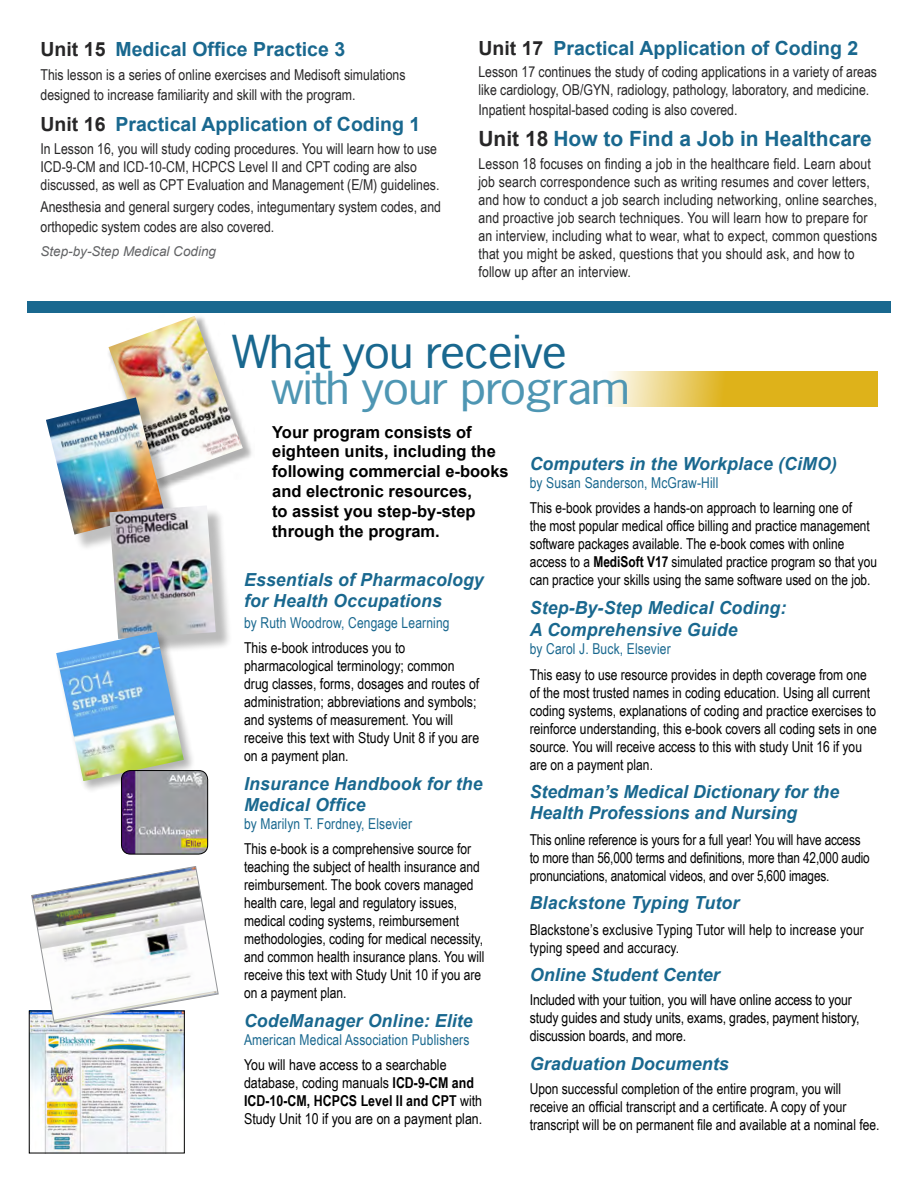
<style>
.page{position:relative;width:918px;height:1188px;background:#fff}
.page>*{position:absolute;margin:0;border:0;box-sizing:border-box;transform-origin:0 0}
.t1{font:42.75px "News Gothic";letter-spacing:-.025em;color:#4e96b3;scale:1.16 1}
.t2{font:42.75px "News Gothic";letter-spacing:-.025em;color:#19688f;scale:1.16 1}
.t3{font:700 21px "Arial";color:#19688f}
.t4{font:700 19.5px "Arial";color:#19688f}
.t5{font:italic 700 18px/21px "Arial";letter-spacing:.01em;color:#19688f}
.t6{font:700 16.5px/19.8px "Arial";color:#000}
.t7{font:15px/18px "Arial Narrow";color:#000}
.t8{font:15px/18px "Arial Narrow";color:#272627}
.t9{font:15px/18px "Arial Narrow";color:#000;scale:.96 1}
.t10{font:15px "Arial Narrow";letter-spacing:.01em;color:#19688f}
.t11{font:italic 13.5px "Arial";color:#636466}
.s1{color:#272627}
.s2{font-weight:700}
</style>
<div class="page">
<div style="left:107px;top:314px;width:147px;height:177px;background:#000;opacity:.31"></div>
<img style="left:109px;top:316px;width:134px;height:163px">
<div style="left:48px;top:400px;width:133px;height:152px;background:#000;opacity:.25"></div>
<img style="left:46px;top:397px;width:118px;height:138px">
<div style="left:111px;top:507px;width:122px;height:149px;background:#000;opacity:.27"></div>
<img style="left:109px;top:505px;width:107px;height:134px">
<svg style="left:608px;top:372px;width:270px;height:35px;background:#e4c24a"></svg>
<div style="left:27px;top:301px;width:864px;height:12px;background:#19688f"></div>
<img style="left:31px;top:1024px;width:151px;height:127px">
<div style="left:129px;top:1076px;width:36px;height:70px;background:#f5f5f7"></div>
<img style="left:129px;top:1076px;width:36px;height:48px">
<svg style="left:31px;top:866px;width:188px;height:158px"></svg>
<div style="left:54px;top:630px;width:142px;height:163px;background:#000;opacity:.3"></div>
<img style="left:56px;top:632px;width:128px;height:149px">
<img style="left:121px;top:771px;width:87px;height:82px">
<div style="left:121px;top:770px;width:87px;height:85px;border:1px solid #000;border-radius:9px"></div>
<h3 class="t4" style="left:40px;top:36px;width:306px"><span class="s1">Unit 15</span> Medical Office Practice 3</h3>
<p class="t8" style="left:40px;top:65px;width:367px;line-height:19.8px">This lesson is a series of online exercises and Medisoft simulations designed to increase familiarity and skill with the program.</p>
<h3 class="t4" style="left:40px;top:111px;width:381px"><span class="s1">Unit 16</span> Practical Application of Coding 1</h3>
<p class="t8" style="left:40px;top:139px;width:401px">In Lesson 16, you will study coding procedures. You will learn how to use<br>ICD-9-CM and ICD-10-CM, HCPCS Level II and CPT coding are also discussed, as well as CPT Evaluation and Management (E/M) guidelines.</p>
<p class="t8" style="left:40px;top:197px;width:402px;line-height:19.8px">Anesthesia and general surgery codes, integumentary system codes, and orthopedic system codes are also covered.</p>
<p class="t11" style="left:40px;top:243px;width:177px">Step-by-Step Medical Coding</p>
<h3 class="t4" style="left:478px;top:35px;width:381px"><span class="s1">Unit 17</span> Practical Application of Coding 2</h3>
<p class="t8" style="left:478px;top:63px;width:400px">Lesson 17 continues the study of coding applications in a variety of areas like cardiology, OB/GYN, radiology, pathology, laboratory, and medicine.</p>
<p class="t8" style="left:478px;top:101px;width:261px">Inpatient hospital-based coding is also covered.</p>
<h2 class="t3" style="left:478px;top:125px;width:395px"><span class="s1">Unit 18</span> How to Find a Job in Healthcare</h2>
<p class="t8" style="left:478px;top:155px;width:401px">Lesson 18 focuses on finding a job in the healthcare field. Learn about job search correspondence such as writing resumes and cover letters, and how to conduct a job search including networking, online searches, and proactive job search techniques. You will learn how to prepare for an interview, including what to wear, what to expect, common questions that you might be asked, questions that you should ask, and how to follow up after an interview.</p>
<h1 class="t2" style="left:232px;top:324px;width:290px">What you receive</h1>
<h1 class="t1" style="left:271px;top:360px;width:311px">with your program</h1>
<p class="t6" style="left:272px;top:422px;width:238px">Your program consists of eighteen units, including the following commercial e-books and electronic resources,<br>to assist you step-by-step through the program.</p>
<p class="t5" style="left:530px;top:453px;width:309px">Computers in the Workplace (CiMO)</p>
<p class="t10" style="left:530px;top:474px;width:190px">by Susan Sanderson, McGraw-Hill</p>
<p class="t7" style="left:530px;top:499px;width:349px">This e-book provides a hands-on approach to learning one of<br>the most popular medical office billing and practice management software packages available. The e-book comes with online access to a <span class="s2">MediSoft V17</span> simulated practice program so that you can practice your skills using the same software used on the job.</p>
<p class="t5" style="left:530px;top:597px;width:258px;line-height:22.5px">Step-By-Step Medical Coding:<br>A Comprehensive Guide</p>
<p class="t10" style="left:530px;top:640px;width:143px">by Carol J. Buck, Elsevier</p>
<p class="t7" style="left:530px;top:665px;width:349px">This easy to use resource provides in depth coverage from one of the most trusted names in coding education. Using all current coding systems, explanations of coding and practice exercises to reinforce understanding, this e-book covers all coding sets in one source. You will receive access to this with study Unit 16 if you are on a payment plan.</p>
<p class="t5" style="left:530px;top:782px;width:311px">Stedman’s Medical Dictionary for the<br>Health Professions and Nursing</p>
<p class="t9" style="left:530px;top:830px;width:356px">This online reference is yours for a full year! You will have access to more than 56,000 terms and definitions, more than 42,000 audio pronunciations, anatomical videos, and over 5,600 images.</p>
<p class="t5" style="left:530px;top:893px;width:211px">Blackstone Typing Tutor</p>
<p class="t7" style="left:530px;top:920px;width:336px">Blackstone’s exclusive Typing Tutor will help to increase your typing speed and accuracy.</p>
<p class="t5" style="left:530px;top:965px;width:192px">Online Student Center</p>
<p class="t7" style="left:530px;top:991px;width:331px">Included with your tuition, you will have online access to your study guides and study units, exams, grades, payment history, discussion boards, and more.</p>
<p class="t5" style="left:530px;top:1053px;width:201px">Graduation Documents</p>
<p class="t7" style="left:530px;top:1079px;width:351px">Upon successful completion of the entire program, you will receive an official transcript and a certificate. A copy of your transcript will be on permanent file and available at a nominal fee.</p>
<p class="t5" style="left:244px;top:569px;width:241px">Essentials of Pharmacology for Health Occupations</p>
<p class="t10" style="left:244px;top:614px;width:207px">by Ruth Woodrow, Cengage Learning</p>
<p class="t7" style="left:244px;top:639px;width:237px">This e-book introduces you to pharmacological terminology; common drug classes, forms, dosages and routes of administration; abbreviations and symbols; and systems of measurement. You will receive this text with Study Unit 8 if you are on a payment plan.</p>
<p class="t5" style="left:244px;top:773px;width:240px">Insurance Handbook for the<br>Medical Office</p>
<p class="t10" style="left:244px;top:815px;width:170px">by Marilyn T. Fordney, Elsevier</p>
<p class="t7" style="left:244px;top:840px;width:242px">This e-book is a comprehensive source for teaching the subject of health insurance and reimbursement. The book covers managed health care, legal and regulatory issues, medical coding systems, reimbursement methodologies, coding for medical necessity, and common health insurance plans. You will receive this text with Study Unit 10 if you are on a payment plan.</p>
<p class="t5" style="left:244px;top:1010px;width:230px">CodeManager Online: Elite</p>
<p class="t10" style="left:244px;top:1031px;width:227px">American Medical Association Publishers</p>
<p class="t7" style="left:244px;top:1056px;width:240px">You will have access to a searchable database, coding manuals <span class="s2">ICD-9-CM and ICD-10-CM, HCPCS Level II and CPT</span> with Study Unit 10 if you are on a payment plan.</p>
</div>
